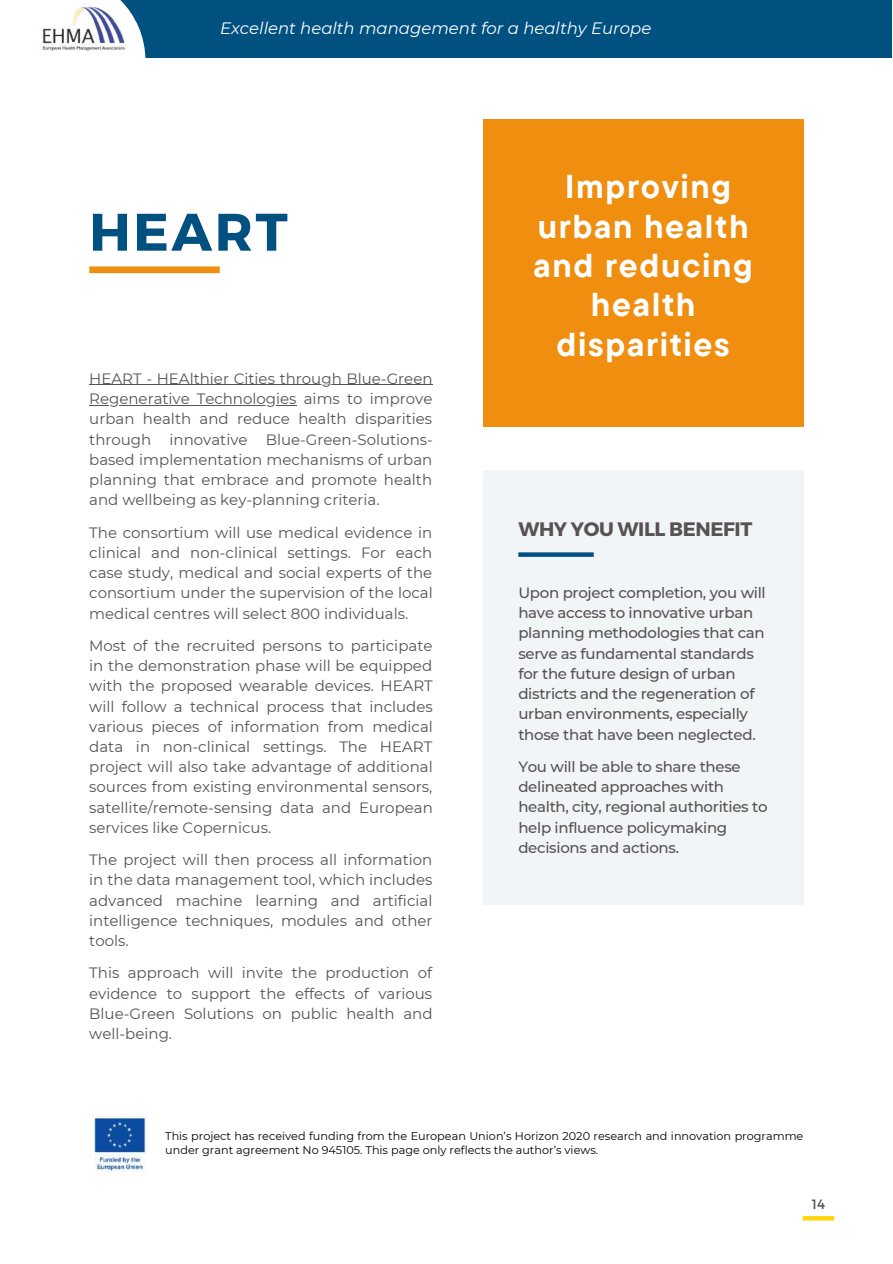
<style>
.page{position:relative;width:893px;height:1264px;background:#fff}
.page>*{position:absolute;margin:0;border:0;box-sizing:border-box;transform-origin:0 0}
.t1{font:700 52.65px "Montserrat";letter-spacing:.05em;color:#005080}
.t2{font:700 33px/39.3px "TT Commons Pro";letter-spacing:.05em;color:#fff;text-align:center}
.t3{font:700 19.5px "Montserrat";letter-spacing:-.02em;color:#575254}
.t4{font:italic 16.5px "Montserrat";color:#fff}
.t5{font:15px/20.2px "Montserrat";color:#575254;text-align:justify}
.t6{font:500 15px/20.2px "Montserrat";letter-spacing:-.02em;color:#575254}
.t7{font:13.5px "Montserrat";color:#575254}
.t8{font:11.25px/14.1px "Montserrat";color:#000}
</style>
<div class="page">
<div style="left:0;top:0;width:891px;height:57px;background:#005080"></div>
<svg style="left:0;top:0;width:145px;height:57px;background:#e2ebf0"></svg>
<img style="left:40px;top:4px;width:86px;height:49px">
<div style="left:483px;top:120px;width:320px;height:307px;background:#ef8e0f"></div>
<div style="left:89px;top:266px;width:131px;height:7px;background:#ef8e0f"></div>
<div style="left:483px;top:470px;width:320px;height:435px;background:#f2f5f7"></div>
<hr style="left:89px;top:384px;width:343px;height:1px;background:#575254">
<hr style="left:89px;top:405px;width:207px;height:1px;background:#575254">
<div style="left:518px;top:552px;width:75px;height:5px;background:#005080"></div>
<img style="left:89px;top:1113px;width:58px;height:59px">
<svg style="left:802px;top:1216px;width:32px;height:4px"></svg>
<p class="t4" style="left:220px;top:18px;width:432px">Excellent health management for a healthy Europe</p>
<h1 class="t1" style="left:89px;top:198px;width:200px">HEART</h1>
<p class="t5" style="left:89px;top:368px;width:345px">HEART - HEAlthier Cities through Blue-Green Regenerative Technologies aims to improve urban health and reduce health disparities through innovative Blue-Green-Solutions&shy;based implementation mechanisms of urban planning that embrace and promote health and wellbeing as key-planning criteria.</p>
<p class="t5" style="left:89px;top:522px;width:345px">The consortium will use medical evidence in clinical and non-clinical settings. For each case study, medical and social experts of the consortium under the supervision of the local medical centres will select 800 individuals.</p>
<p class="t5" style="left:89px;top:635px;width:345px">Most of the recruited persons to participate in the demonstration phase will be equipped with the proposed wearable devices. HEART will follow a technical process that includes various pieces of information from medical data in non-clinical settings. The HEART project will also take advantage of additional sources from existing environmental sensors, satellite/remote-sensing data and European services like Copernicus.</p>
<p class="t5" style="left:89px;top:849px;width:345px">The project will then process all information in the data management tool, which includes advanced machine learning and artificial intelligence techniques, modules and other tools.</p>
<p class="t5" style="left:89px;top:962px;width:345px">This approach will invite the production of evidence to support the effects of various Blue-Green Solutions on public health and well-being.</p>
<h2 class="t2" style="left:533px;top:166px;width:221px">Improving urban health and reducing health disparities</h2>
<h3 class="t3" style="left:518px;top:517px;width:235px">WHY YOU WILL BENEFIT</h3>
<p class="t6" style="left:518px;top:582px;width:249px">Upon project completion, you will have access to innovative urban planning methodologies that can serve as fundamental standards for the future design of urban districts and the regeneration of urban environments, especially those that have been neglected.</p>
<p class="t6" style="left:518px;top:756px;width:251px">You will be able to share these delineated approaches with health, city, regional authorities to help influence policymaking decisions and actions.</p>
<p class="t8" style="left:165px;top:1128px;width:639px">This project has received funding from the European Union’s Horizon 2020 research and innovation programme under grant agreement No 945105. This page only reflects the author’s views.</p>
<p class="t7" style="left:811px;top:1195px;width:15px">14</p>
</div>
